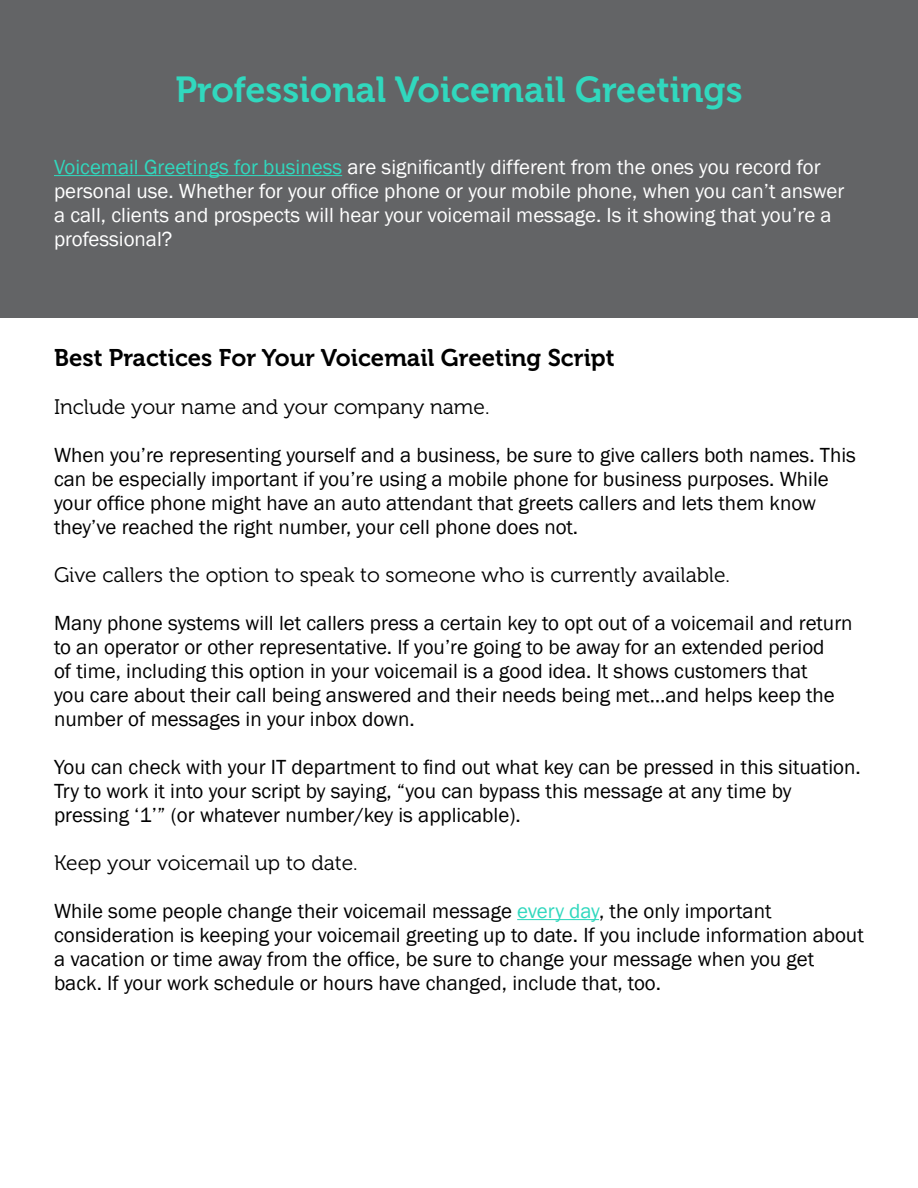
<style>
.page{position:relative;width:918px;height:1188px;background:#fff}
.page>*{position:absolute;margin:0;border:0;box-sizing:border-box;transform-origin:0 0}
.t1{font:36px "Museo 700";color:#31d8be}
.t2{font:24px "Museo 700";color:#000}
.t3{font:21px/24px "Franklin Gothic";color:#000}
.t4{font:21px/24px "Franklin Gothic";color:#fff}
.t5{font:21px "Museo 300";color:#000}
.s1{color:#31d8be}
</style>
<div class="page">
<div style="left:0;top:0;width:918px;height:318px;background:#636466"></div>
<hr style="left:54px;top:175px;width:288px;height:1px;background:#31d8be">
<hr style="left:517px;top:919px;width:82px;height:1px;background:#31d8be">
<h1 class="t1" style="left:175px;top:70px;width:569px">Professional Voicemail Greetings</h1>
<p class="t4" style="left:54px;top:155px;width:792px"><span class="s1">Voicemail Greetings for business</span> are significantly different from the ones you record for personal use. Whether for your office phone or your mobile phone, when you can’t answer a call, clients and prospects will hear your voicemail message. Is it showing that you’re a professional?</p>
<p class="t2" style="left:54px;top:344px;width:562px">Best Practices For Your Voicemail Greeting Script</p>
<p class="t5" style="left:54px;top:395px;width:437px">Include your name and your company name.</p>
<p class="t3" style="left:54px;top:443px;width:803px">When you’re representing yourself and a business, be sure to give callers both names. This can be especially important if you’re using a mobile phone for business purposes. While your office phone might have an auto attendant that greets callers and lets them know they’ve reached the right number, your cell phone does not.</p>
<p class="t5" style="left:54px;top:563px;width:678px">Give callers the option to speak to someone who is currently available.</p>
<p class="t3" style="left:54px;top:611px;width:800px">Many phone systems will let callers press a certain key to opt out of a voicemail and return to an operator or other representative. If you’re going to be away for an extended period<br>of time, including this option in your voicemail is a good idea. It shows customers that<br>you care about their call being answered and their needs being met…and helps keep the number of messages in your inbox down.</p>
<p class="t3" style="left:54px;top:756px;width:808px">You can check with your IT department to find out what key can be pressed in this situation.<br>Try to work it into your script by saying, “you can bypass this message at any time by pressing ‘1’” (or whatever number/key is applicable).</p>
<p class="t5" style="left:54px;top:852px;width:305px">Keep your voicemail up to date.</p>
<p class="t3" style="left:54px;top:900px;width:811px">While some people change their voicemail message <span class="s1">every day</span>, the only important consideration is keeping your voicemail greeting up to date. If you include information about a vacation or time away from the office, be sure to change your message when you get back. If your work schedule or hours have changed, include that, too.</p>
</div>
